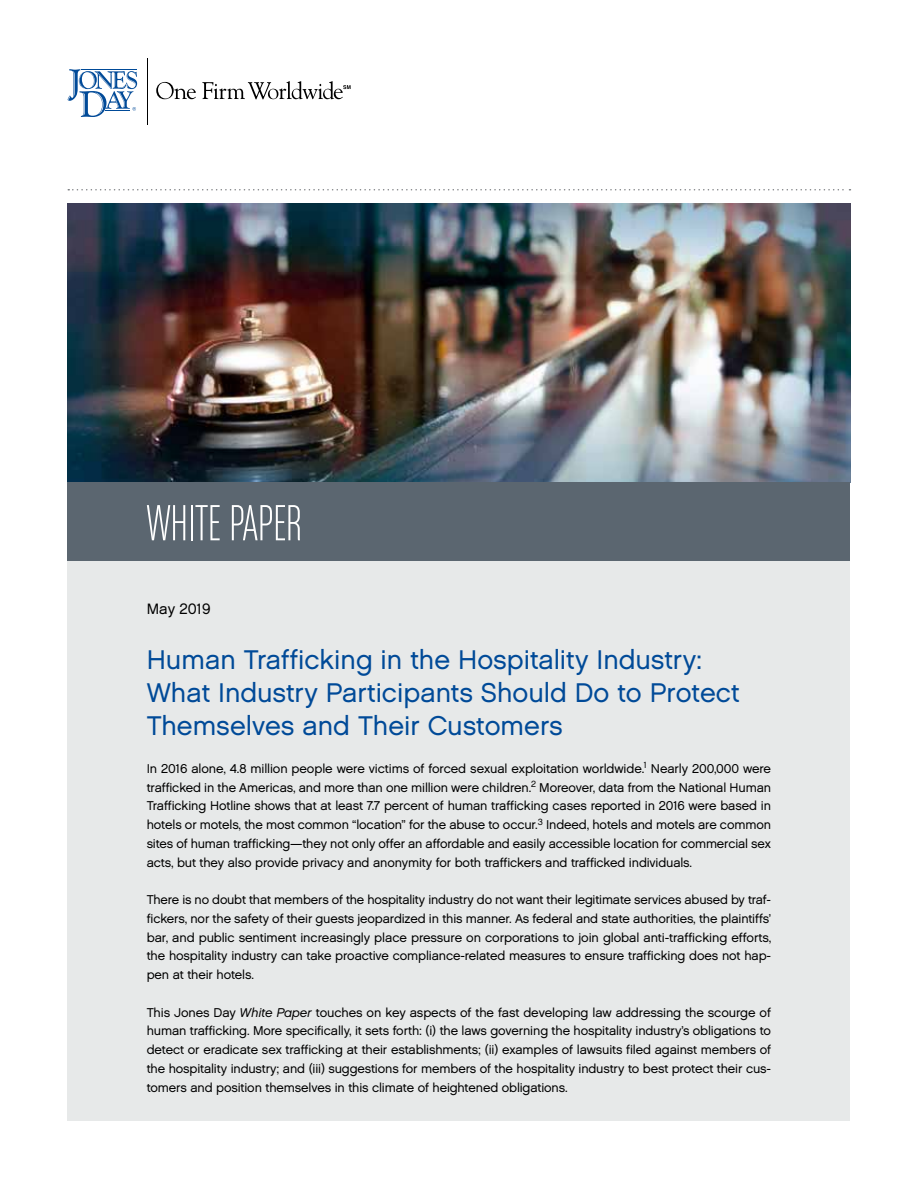
<style>
.page{position:relative;width:918px;height:1188px;background:#fff}
.page>*{position:absolute;margin:0;border:0;box-sizing:border-box;transform-origin:0 0}
.t1{font:54px "Chalet Comprime Milan Sixty";color:#fff}
.t2{font:27px/33px "Chalet London Nineteen Sixty";color:#004a98}
.t3{font:15px "Chalet London Nineteen Sixty";color:#000}
.t4{font:12.75px/18.8px "Chalet London Nineteen Sixty";letter-spacing:-.01em;color:#000;text-align:justify}
.s1{font-family:"Chalet Oblique London"}
</style>
<div class="page">
<hr style="left:147px;top:58px;width:1px;height:66px;background:#000">
<svg style="left:156px;top:82px;width:40px;height:17px"></svg>
<svg style="left:202px;top:81px;width:149px;height:18px"></svg>
<svg style="left:68px;top:69px;width:69px;height:48px"></svg>
<svg style="left:68px;top:189px;width:782px;height:1px"></svg>
<div style="left:68px;top:516px;width:782px;height:604px;background:#e7e9e9"></div>
<img style="left:68px;top:203px;width:782px;height:279px">
<div style="left:68px;top:482px;width:782px;height:78px;background:#5b6670"></div>
<h1 class="t1" style="left:147px;top:494px;width:156px">WHITE PAPER</h1>
<p class="t3" style="left:147px;top:599px;width:65px">May 2019</p>
<h2 class="t2" style="left:147px;top:643px;width:594px">Human Trafficking in the Hospitality Industry:<br>What Industry Participants Should Do to Protect<br>Themselves and Their Customers</h2>
<p class="t4" style="left:147px;top:759px;width:626px">In 2016 alone, 4.8 million people were victims of forced sexual exploitation worldwide.<sup>1</sup> Nearly 200,000 were trafficked in the Americas, and more than one million were children.<sup>2</sup> Moreover, data from the National Human Trafficking Hotline shows that at least 7.7 percent of human trafficking cases reported in 2016 were based in hotels or motels, the most common “location” for the abuse to occur.<sup>3</sup> Indeed, hotels and motels are common sites of human trafficking—they not only offer an affordable and easily accessible location for commercial sex acts, but they also provide privacy and anonymity for both traffickers and trafficked individuals.</p>
<p class="t4" style="left:147px;top:890px;width:626px">There is no doubt that members of the hospitality industry do not want their legitimate services abused by traf&shy;fickers, nor the safety of their guests jeopardized in this manner. As federal and state authorities, the plaintiffs’ bar, and public sentiment increasingly place pressure on corporations to join global anti-trafficking efforts, the hospitality industry can take proactive compliance-related measures to ensure trafficking does not hap&shy;pen at their hotels.</p>
<p class="t4" style="left:147px;top:1003px;width:626px">This Jones Day <span class="s1">White Paper</span> touches on key aspects of the fast developing law addressing the scourge of human trafficking. More specifically, it sets forth: (i) the laws governing the hospitality industry’s obligations to detect or eradicate sex trafficking at their establishments; (ii) examples of lawsuits filed against members of the hospitality industry; and (iii) suggestions for members of the hospitality industry to best protect their cus&shy;tomers and position themselves in this climate of heightened obligations.</p>
</div>
